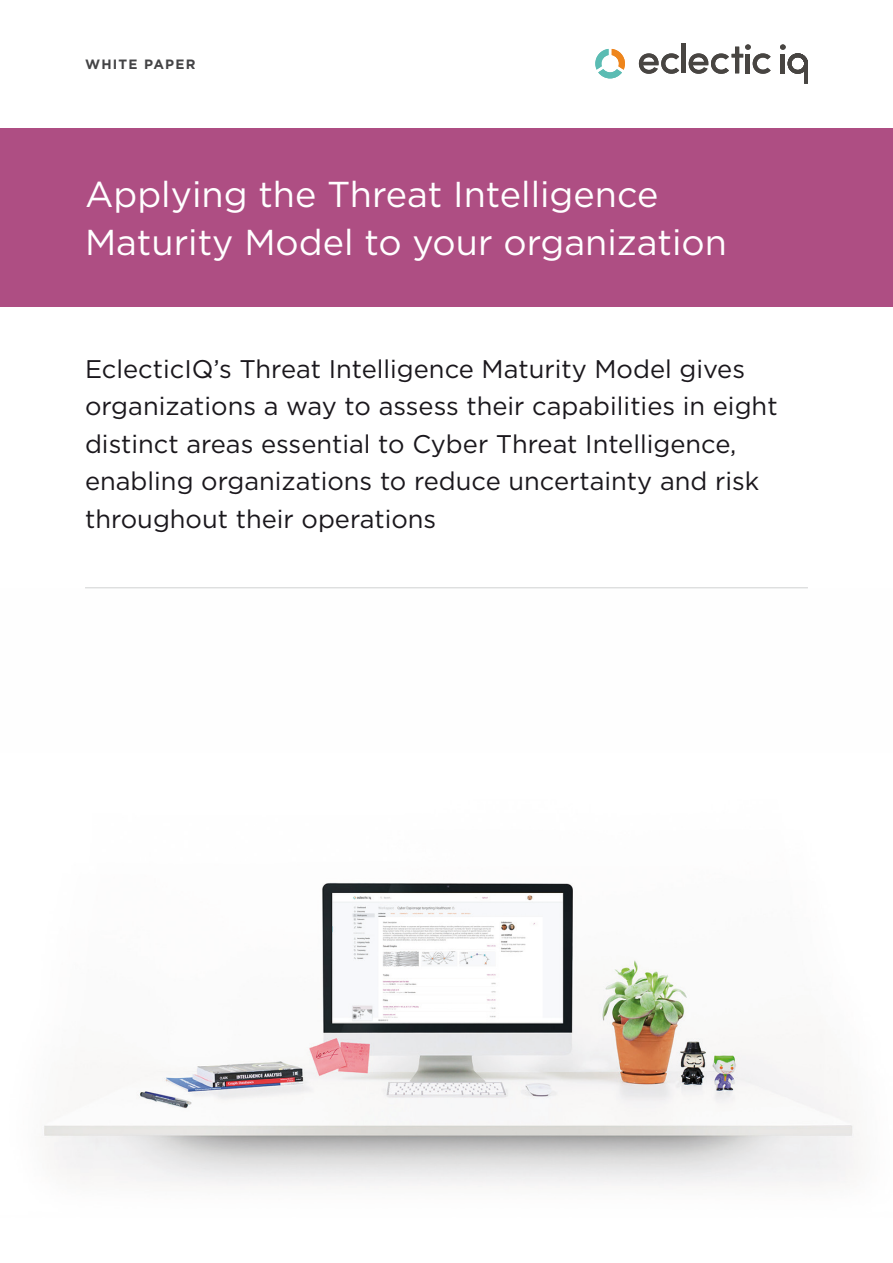
<style>
.page{position:relative;width:893px;height:1263px;background:#fff}
.page>*{position:absolute;margin:0;border:0;box-sizing:border-box;transform-origin:0 0}
.t1{font:36px/48px "Gotham";color:#fff}
.t2{font:25.5px/37.5px "Gotham";color:#1a171c}
.t3{font:700 13.5px "Gotham";letter-spacing:.09em;color:#434345}
</style>
<div class="page">
<div style="left:0;top:128px;width:893px;height:178px;background:#ae4e83"></div>
<svg style="left:595px;top:49px;width:30px;height:29px"></svg>
<svg style="left:639px;top:53px;width:40px;height:21px"></svg>
<hr style="left:682px;top:44px;width:4px;height:29px;background:#484542">
<svg style="left:689px;top:44px;width:82px;height:30px"></svg>
<svg style="left:780px;top:44px;width:28px;height:40px"></svg>
<hr style="left:85px;top:587px;width:723px;height:1px;background:#d0d1d2">
<img style="left:44px;top:882px;width:811px;height:303px">
<p class="t3" style="left:85px;top:55px;width:112px">WHITE PAPER</p>
<h1 class="t1" style="left:85px;top:170px;width:643px">Applying the Threat Intelligence<br>Maturity Model to your organization</h1>
<p class="t2" style="left:85px;top:350px;width:694px">EclecticIQ’s Threat Intelligence Maturity Model gives organizations a way to assess their capabilities in eight distinct areas essential to Cyber Threat Intelligence, enabling organizations to reduce uncertainty and risk throughout their operations</p>
</div>
